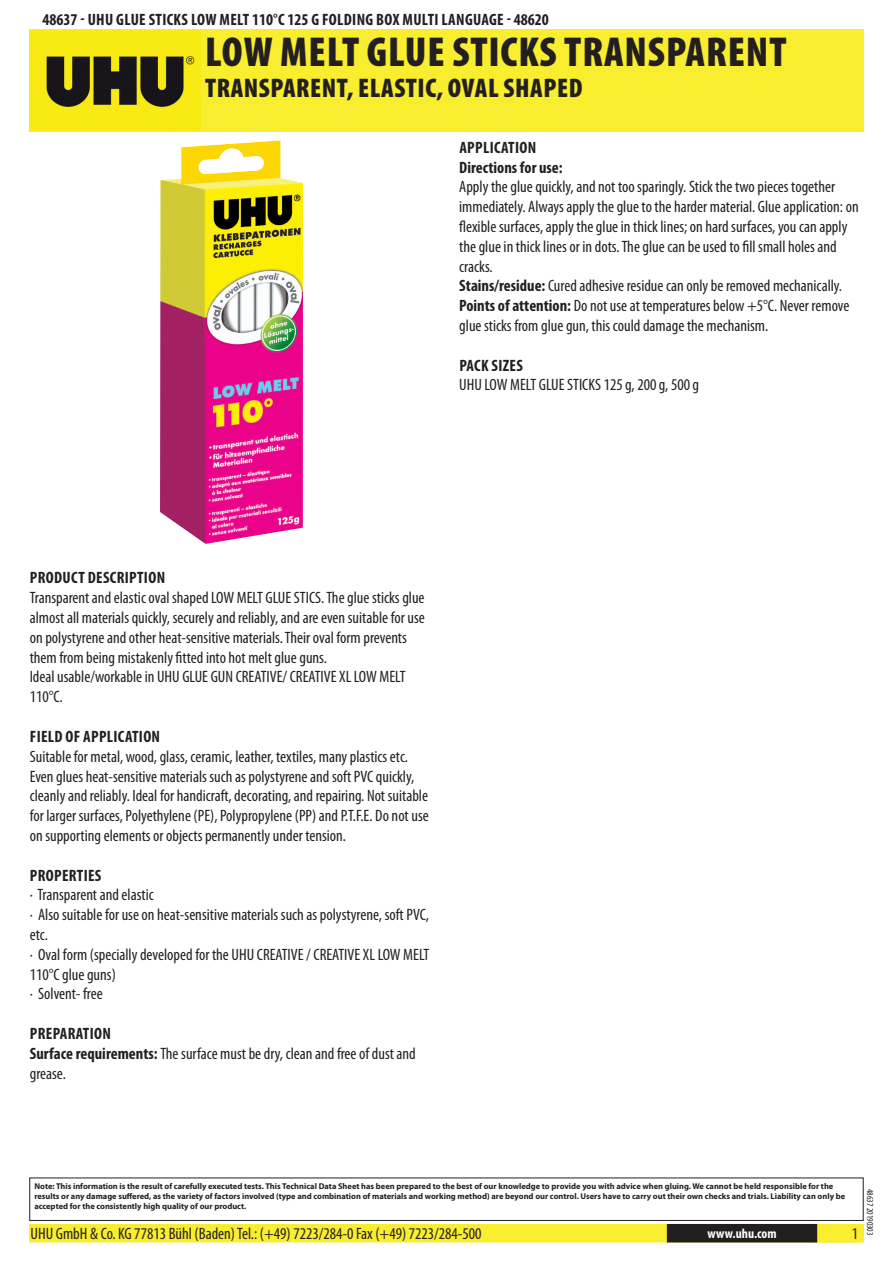
<style>
.page{position:relative;width:893px;height:1263px;background:#fff}
.page>*{position:absolute;margin:0;border:0;box-sizing:border-box;transform-origin:0 0}
.t1{font:900 condensed 42px "Myriad Pro";letter-spacing:.02em;color:#231f20}
.t2{font:900 condensed 27px "Myriad Pro";letter-spacing:.02em;color:#231f20}
.t3{font:condensed 16.5px/19.8px "Myriad Pro";color:#231f20}
.t4{font:700 condensed 16.5px "Myriad Pro";letter-spacing:.02em;color:#231f20}
.t5{font:700 condensed 16.5px/19.8px "Myriad Pro";color:#231f20}
.t6{font:700 condensed 13.5px "Myriad Pro";color:#fff}
.t7{font:condensed 9px "Myriad Pro";color:#231f20}
.t8{font:700 8.4px/10.1px "Myriad Pro";color:#231f20}
.s1{font-weight:700}
</style>
<div class="page">
<div style="left:30px;top:1225px;width:833px;height:17px;background:#f8ed2e"></div>
<div style="left:29px;top:1224px;width:835px;height:18px;border:2px solid #f8ed2e"></div>
<div style="left:816px;top:1224px;width:44px;height:18px;border:2px solid #f8ed2e"></div>
<div style="left:668px;top:1225px;width:148px;height:17px;background:#231f20"></div>
<div style="left:667px;top:1224px;width:150px;height:18px;border:2px solid #231f20"></div>
<div style="left:29px;top:1177px;width:835px;height:44px;border:1px solid #231f20"></div>
<div style="left:30px;top:30px;width:834px;height:102px;background:#f8ed2e"></div>
<img style="left:30px;top:31px;width:171px;height:100px">
<img style="left:160px;top:140px;width:143px;height:404px">
<p class="t4" style="left:43px;top:9px;width:378px">48637 - UHU GLUE STICKS LOW MELT 110°C 125 g Folding Box Multi</p>
<p class="t4" style="left:441px;top:9px;width:109px">Language - 48620</p>
<h1 class="t1" style="left:205px;top:25px;width:582px">LOW MELT GLUE STICKS TRANSPARENT</h1>
<h2 class="t2" style="left:205px;top:70px;width:379px">TRANSPARENT, ELASTIC, OVAL SHAPED</h2>
<p class="t5" style="left:459px;top:137px;width:105px">Application<br>Directions for use:</p>
<p class="t3" style="left:459px;top:177px;width:401px">Apply the glue quickly, and not too sparingly. Stick the two pieces together immediately. Always apply the glue to the harder material. Glue application: on flexible surfaces, apply the glue in thick lines; on hard surfaces, you can apply the glue in thick lines or in dots. The glue can be used to fill small holes and cracks.<br><span class="s1">Stains/residue:</span> Cured adhesive residue can only be removed mechanically.<br><span class="s1">Points of attention:</span> Do not use at temperatures below +5°C. Never remove glue sticks from glue gun, this could damage the mechanism.</p>
<p class="t4" style="left:459px;top:355px;width:58px">Pack sizes</p>
<p class="t3" style="left:459px;top:375px;width:241px">UHU LOW MELT GLUE STICKS 125 g, 200 g, 500 g</p>
<p class="t4" style="left:30px;top:568px;width:137px">Product description</p>
<p class="t3" style="left:30px;top:588px;width:397px">Transparent and elastic oval shaped LOW MELT GLUE STICS. The glue sticks glue almost all materials quickly, securely and reliably, and are even suitable for use on polystyrene and other heat-sensitive materials. Their oval form prevents them from being mistakenly fitted into hot melt glue guns.<br>Ideal usable/workable in UHU GLUE GUN CREATIVE/ CREATIVE XL LOW MELT 110°C.</p>
<p class="t4" style="left:30px;top:726px;width:132px">Field of application</p>
<p class="t3" style="left:30px;top:746px;width:400px">Suitable for metal, wood, glass, ceramic, leather, textiles, many plastics etc.<br>Even glues heat-sensitive materials such as polystyrene and soft PVC quickly, cleanly and reliably. Ideal for handicraft, decorating, and repairing. Not suitable for larger surfaces, Polyethylene (PE), Polypropylene (PP) and P.T.F.E. Do not use on supporting elements or objects permanently under tension.</p>
<p class="t4" style="left:30px;top:865px;width:54px">Properties</p>
<p class="t3" style="left:30px;top:885px;width:401px">· Transparent and elastic<br>· Also suitable for use on heat-sensitive materials such as polystyrene, soft PVC, etc.<br>· Oval form (specially developed for the UHU CREATIVE / CREATIVE XL LOW MELT 110°C glue guns)<br>· Solvent- free</p>
<p class="t3" style="left:30px;top:1023px;width:388px"><span class="s1">Preparation<br>Surface requirements:</span> The surface must be dry, clean and free of dust and grease.</p>
<p class="t8" style="left:34px;top:1181px;width:812px">Note: This information is the result of carefully executed tests. This Technical Data Sheet has been prepared to the best of our knowledge to provide you with advice when gluing. We cannot be held responsible for the results or any damage suffered, as the variety of factors involved (type and combination of materials and working method) are beyond our control. Users have to carry out their own checks and trials. Liability can only be accepted for the consistently high quality of our product.</p>
<p class="t3" style="left:31px;top:1224px;width:453px">UHU GmbH &amp; Co. KG 77813 Bühl (Baden) Tel.: (+49) 7223/284-0 Fax (+49) 7223/284-500</p>
<p class="t6" style="left:707px;top:1225px;width:71px">www.uhu.com</p>
<p class="t3" style="left:852px;top:1224px;width:8px">1</p>
<p class="t7" style="left:875px;top:1189px;width:48px;rotate:90deg">48637 20190303</p>
</div>
